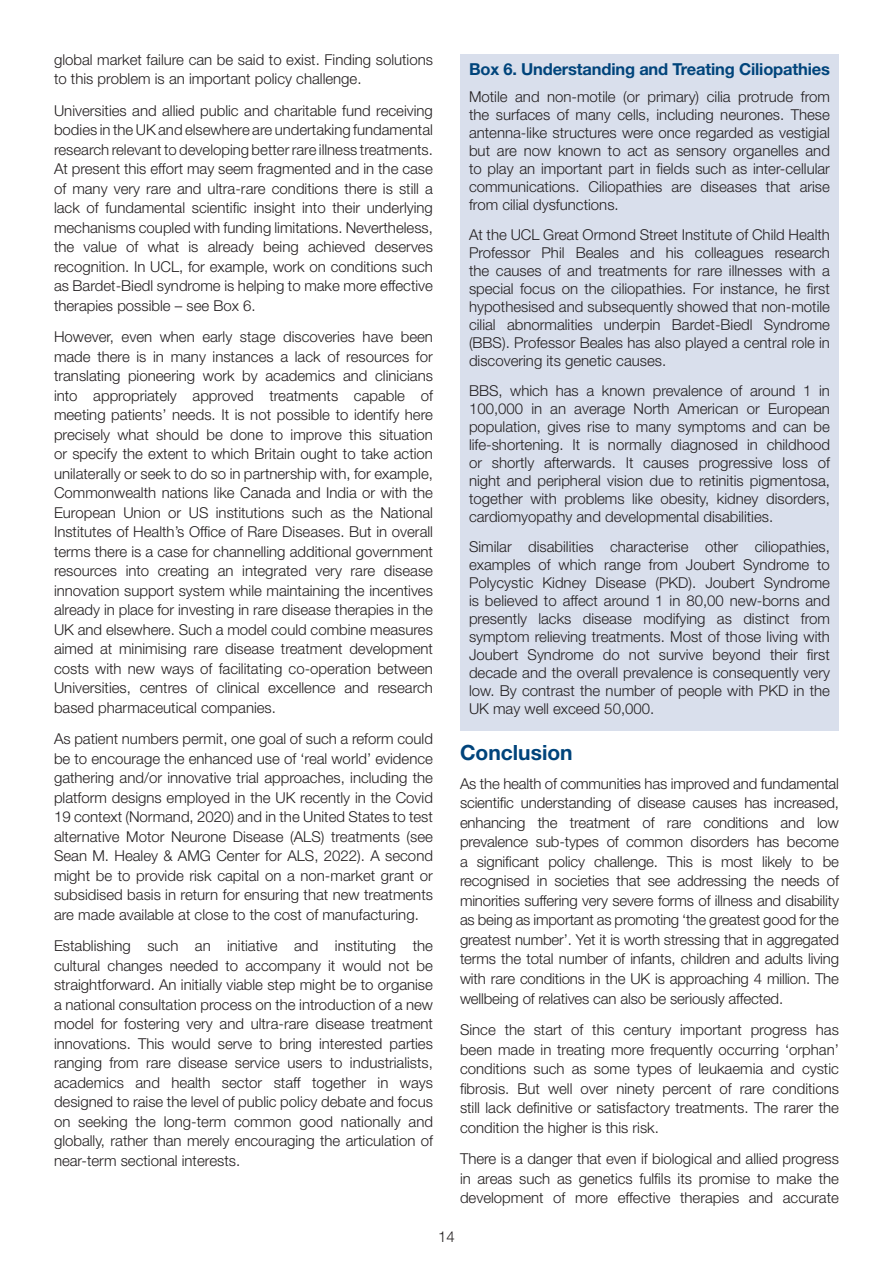
<style>
.page{position:relative;width:893px;height:1263px;background:#fff}
.page>*{position:absolute;margin:0;border:0;box-sizing:border-box;transform-origin:0 0}
.a{font:700 21px "Helvetica Neue LT Std";color:#00447b}
.box_header{font:700 16.5px "Helvetica Neue LT Std";letter-spacing:-.01em;color:#00447b}
.text{font:300 15px/19.5px "Helvetica Neue LT Std";color:#231f20;text-align:justify}
.box_text{font:300 15px/18px "Helvetica Neue LT Std";color:#231f20;text-align:justify}
</style>
<div class="page">
<div style="left:460px;top:54px;width:379px;height:676px;background:#d9dfec"></div>
<p class="text" style="left:54px;top:49px;width:380px">global market failure can be said to exist. Finding solutions to this problem is an important policy challenge.</p>
<p class="text" style="left:54px;top:100px;width:381px">Universities and allied public and charitable fund receiving bodies in the UK and elsewhere are undertaking fundamental research relevant to developing better rare illness treatments.<br>At present this effort may seem fragmented and in the case of many very rare and ultra-rare conditions there is still a lack of fundamental scientific insight into their underlying mechanisms coupled with funding limitations. Nevertheless, the value of what is already being achieved deserves recognition. In UCL, for example, work on conditions such as Bardet-Biedl syndrome is helping to make more effective therapies possible – see Box 6.</p>
<p class="text" style="left:54px;top:327px;width:380px">However, even when early stage discoveries have been made there is in many instances a lack of resources for translating pioneering work by academics and clinicians into appropriately approved treatments capable of meeting patients’ needs. It is not possible to identify here precisely what should be done to improve this situation or specify the extent to which Britain ought to take action unilaterally or seek to do so in partnership with, for example, Commonwealth nations like Canada and India or with the European Union or US institutions such as the National Institutes of Health’s Office of Rare Diseases. But in overall terms there is a case for channelling additional government resources into creating an integrated very rare disease innovation support system while maintaining the incentives already in place for investing in rare disease therapies in the UK and elsewhere. Such a model could combine measures aimed at minimising rare disease treatment development costs with new ways of facilitating co-operation between Universities, centres of clinical excellence and research based pharmaceutical companies.</p>
<p class="text" style="left:54px;top:729px;width:381px">As patient numbers permit, one goal of such a reform could be to encourage the enhanced use of ‘real world’ evidence gathering and/or innovative trial approaches, including the platform designs employed in the UK recently in the Covid 19 context (Normand, 2020) and in the United States to test alternative Motor Neurone Disease (ALS) treatments (see Sean M. Healey &amp; AMG Center for ALS, 2022). A second might be to provide risk capital on a non-market grant or subsidised basis in return for ensuring that new treatments are made available at close to the cost of manufacturing.</p>
<p class="text" style="left:54px;top:936px;width:380px">Establishing such an initiative and instituting the cultural changes needed to accompany it would not be straightforward. An initially viable step might be to organise a national consultation process on the introduction of a new model for fostering very and ultra-rare disease treatment innovations. This would serve to bring interested parties ranging from rare disease service users to industrialists, academics and health sector staff together in ways designed to raise the level of public policy debate and focus on seeking the long-term common good nationally and globally, rather than merely encouraging the articulation of near-term sectional interests.</p>
<p class="box_header" style="left:469px;top:59px;width:362px">Box 6. Understanding and Treating Ciliopathies</p>
<p class="box_text" style="left:469px;top:87px;width:362px">Motile and non-motile (or primary) cilia protrude from the surfaces of many cells, including neurones. These antenna-like structures were once regarded as vestigial but are now known to act as sensory organelles and to play an important part in fields such as inter-cellular communications. Ciliopathies are diseases that arise from cilial dysfunctions.</p>
<p class="box_text" style="left:469px;top:225px;width:362px">At the UCL Great Ormond Street Institute of Child Health Professor Phil Beales and his colleagues research the causes of and treatments for rare illnesses with a special focus on the ciliopathies. For instance, he first hypothesised and subsequently showed that non-motile cilial abnormalities underpin Bardet-Biedl Syndrome (BBS). Professor Beales has also played a central role in discovering its genetic causes.</p>
<p class="box_text" style="left:469px;top:381px;width:362px">BBS, which has a known prevalence of around 1 in 100,000 in an average North American or European population, gives rise to many symptoms and can be life-shortening. It is normally diagnosed in childhood or shortly afterwards. It causes progressive loss of night and peripheral vision due to retinitis pigmentosa, together with problems like obesity, kidney disorders, cardiomyopathy and developmental disabilities.</p>
<p class="box_text" style="left:469px;top:537px;width:362px">Similar disabilities characterise other ciliopathies, examples of which range from Joubert Syndrome to Polycystic Kidney Disease (PKD). Joubert Syndrome is believed to affect around 1 in 80,00 new-borns and presently lacks disease modifying as distinct from symptom relieving treatments. Most of those living with Joubert Syndrome do not survive beyond their first decade and the overall prevalence is consequently very low. By contrast the number of people with PKD in the UK may well exceed 50,000.</p>
<p class="a" style="left:460px;top:740px;width:114px">Conclusion</p>
<p class="text" style="left:460px;top:773px;width:381px">As the health of communities has improved and fundamental scientific understanding of disease causes has increased, enhancing the treatment of rare conditions and low prevalence sub-types of common disorders has become a significant policy challenge. This is most likely to be recognised in societies that see addressing the needs of minorities suffering very severe forms of illness and disability as being as important as promoting ‘the greatest good for the greatest number’. Yet it is worth stressing that in aggregated terms the total number of infants, children and adults living with rare conditions in the UK is approaching 4 million. The wellbeing of relatives can also be seriously affected.</p>
<p class="text" style="left:460px;top:1019px;width:380px">Since the start of this century important progress has been made in treating more frequently occurring ‘orphan’ conditions such as some types of leukaemia and cystic fibrosis. But well over ninety percent of rare conditions still lack definitive or satisfactory treatments. The rarer the condition the higher is this risk.</p>
<p class="text" style="left:460px;top:1148px;width:380px">There is a danger that even if biological and allied progress in areas such as genetics fulfils its promise to make the development of more effective therapies and accurate</p>
<p class="text" style="left:438px;top:1227px;width:18px">14</p>
</div>
